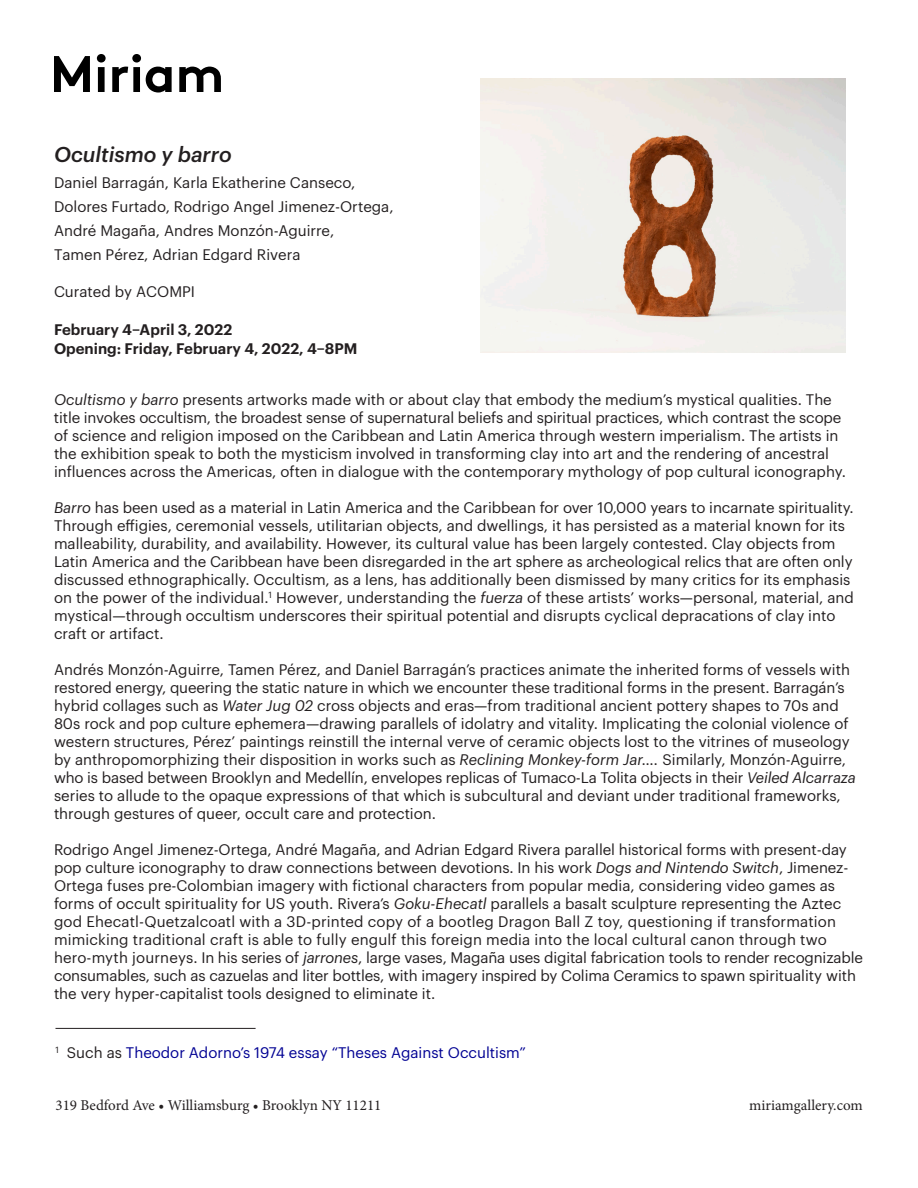
<style>
.page{position:relative;width:918px;height:1188px;background:#fff}
.page>*{position:absolute;margin:0;border:0;box-sizing:border-box;transform-origin:0 0}
.t1{font:italic 500 21px "Graphik";color:#231f20}
.t2{font:15px/18px "Graphik";color:#231f20}
.t3{font:15px "Minion Pro";color:#231f20}
.t4{font:600 15px/19.5px "Graphik";color:#231f20}
.t5{font:15px "Graphik";color:#000093}
.s1{font-style:italic}
.s2{color:#231f20}
</style>
<div class="page">
<svg style="left:54px;top:56px;width:36px;height:36px"></svg>
<svg style="left:97px;top:54px;width:9px;height:38px"></svg>
<svg style="left:112px;top:54px;width:60px;height:39px"></svg>
<svg style="left:179px;top:67px;width:42px;height:25px"></svg>
<img style="left:481px;top:79px;width:365px;height:274px">
<hr style="left:56px;top:1028px;width:200px;height:1px;background:#231f20">
<p class="t1" style="left:54px;top:138px;width:179px">Ocultismo y barro</p>
<p class="t2" style="left:54px;top:169px;width:341px;line-height:24px">Daniel Barragán, Karla Ekatherine Canseco, Dolores Furtado, Rodrigo Angel Jimenez-Ortega, André Magaña, Andres Monzón-Aguirre,<br>Tamen Pérez, Adrian Edgard Rivera</p>
<p class="t2" style="left:54px;top:282px;width:143px">Curated by ACOMPI</p>
<p class="t4" style="left:54px;top:318px;width:305px">February 4–April 3, 2022<br>Opening: Friday, February 4, 2022, 4–8PM</p>
<p class="t2" style="left:54px;top:389px;width:793px"><span class="s1">Ocultismo y barro</span> presents artworks made with or about clay that embody the medium’s mystical qualities. The title invokes occultism, the broadest sense of supernatural beliefs and spiritual practices, which contrast the scope of science and religion imposed on the Caribbean and Latin America through western imperialism. The artists in the exhibition speak to both the mysticism involved in transforming clay into art and the rendering of ancestral influences across the Americas, often in dialogue with the contemporary mythology of pop cultural iconography.</p>
<p class="t2" style="left:54px;top:497px;width:801px"><span class="s1">Barro</span> has been used as a material in Latin America and the Caribbean for over 10,000 years to incarnate spirituality.<br>Through effigies, ceremonial vessels, utilitarian objects, and dwellings, it has persisted as a material known for its malleability, durability, and availability. However, its cultural value has been largely contested. Clay objects from Latin America and the Caribbean have been disregarded in the art sphere as archeological relics that are often only discussed ethnographically. Occultism, as a lens, has additionally been dismissed by many critics for its emphasis on the power of the individual.<sup>1</sup> However, understanding the <span class="s1">fuerza</span> of these artists’ works—personal, material, and mystical—through occultism underscores their spiritual potential and disrupts cyclical depracations of clay into craft or artifact.</p>
<p class="t2" style="left:54px;top:659px;width:803px">Andrés Monzón-Aguirre, Tamen Pérez, and Daniel Barragán’s practices animate the inherited forms of vessels with restored energy, queering the static nature in which we encounter these traditional forms in the present. Barragán’s hybrid collages such as <span class="s1">Water Jug 02</span> cross objects and eras—from traditional ancient pottery shapes to 70s and 80s rock and pop culture ephemera—drawing parallels of idolatry and vitality. Implicating the colonial violence of western structures, Pérez’ paintings reinstill the internal verve of ceramic objects lost to the vitrines of museology by anthropomorphizing their disposition in works such as <span class="s1">Reclining Monkey-form Jar….</span> Similarly, Monzón-Aguirre, who is based between Brooklyn and Medellín, envelopes replicas of Tumaco-La Tolita objects in their <span class="s1">Veiled Alcarraza </span>series to allude to the opaque expressions of that which is subcultural and deviant under traditional frameworks, through gestures of queer, occult care and protection.</p>
<p class="t2" style="left:54px;top:839px;width:810px">Rodrigo Angel Jimenez-Ortega, André Magaña, and Adrian Edgard Rivera parallel historical forms with present-day pop culture iconography to draw connections between devotions. In his work <span class="s1">Dogs and Nintendo Switch</span>, Jimenez-Ortega fuses pre-Colombian imagery with fictional characters from popular media, considering video games as forms of occult spirituality for US youth. Rivera’s <span class="s1">Goku-Ehecatl</span> parallels a basalt sculpture representing the Aztec god Ehecatl-Quetzalcoatl with a 3D-printed copy of a bootleg Dragon Ball Z toy, questioning if transformation mimicking traditional craft is able to fully engulf this foreign media into the local cultural canon through two hero-myth journeys. In his series of <span class="s1">jarrones</span>, large vases, Magaña uses digital fabrication tools to render recognizable consumables, such as cazuelas and liter bottles, with imagery inspired by Colima Ceramics to spawn spirituality with the very hyper-capitalist tools designed to eliminate it.</p>
<p class="t5" style="left:56px;top:1041px;width:472px"><sup>1</sup> <span class="s2">Such as</span> Theodor Adorno’s 1974 essay “Theses Against Occultism”</p>
<p class="t3" style="left:56px;top:1095px;width:327px">319 Bedford Ave • Williamsburg • Brooklyn NY 11211</p>
<p class="t3" style="left:749px;top:1095px;width:115px">miriamgallery.com</p>
</div>
